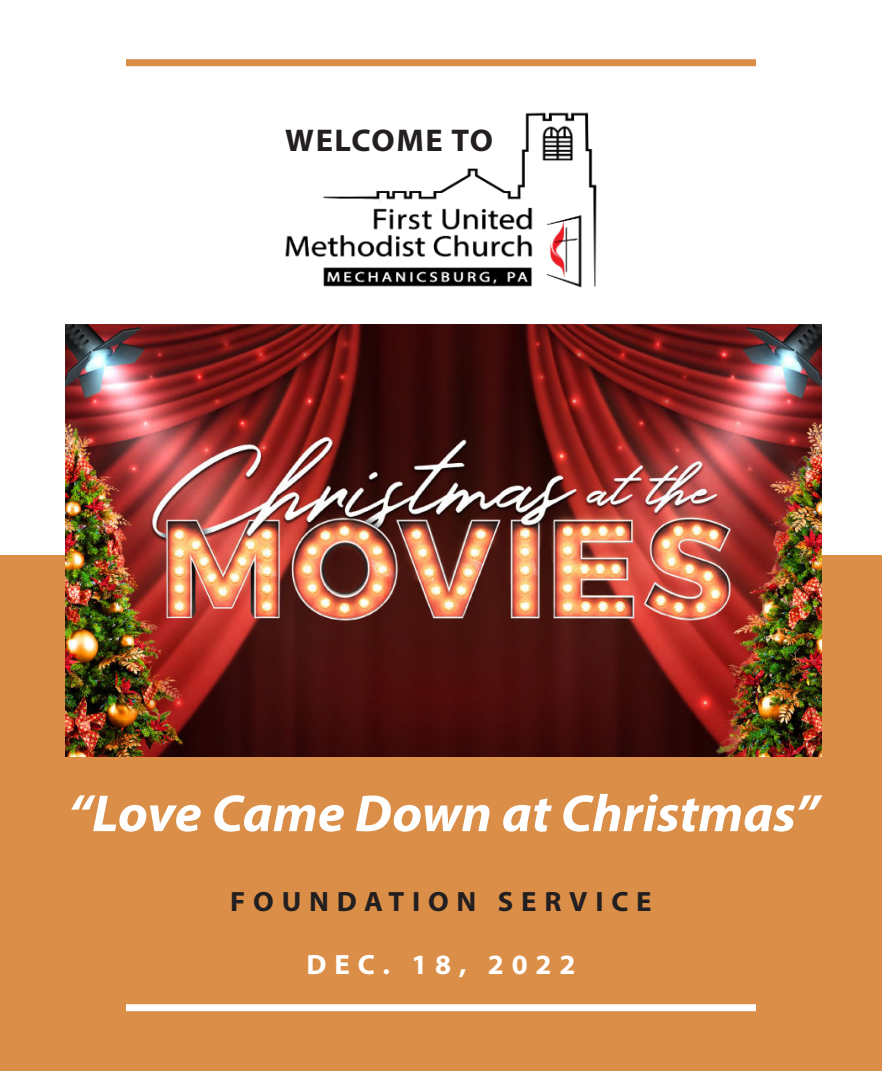
<style>
.page{position:relative;width:882px;height:1071px;background:#fff}
.page>*{position:absolute;margin:0;border:0;box-sizing:border-box;transform-origin:0 0}
.t1{font:italic 700 52.5px "Myriad Pro";color:#fff}
.t2{font:700 31.5px "Myriad Pro";letter-spacing:.05em;color:#231f20}
.t3{font:700 28px "Myriad Pro";letter-spacing:.27em;color:#231f20}
.t4{font:700 28px "Myriad Pro";letter-spacing:.27em;color:#fff}
</style>
<div class="page">
<div style="left:0;top:556px;width:882px;height:515px;background:#da8e48"></div>
<img style="left:66px;top:325px;width:756px;height:431px">
<div style="left:126px;top:59px;width:630px;height:7px;background:#da8e48"></div>
<div style="left:126px;top:1004px;width:630px;height:7px;background:#fff"></div>
<img style="left:285px;top:112px;width:312px;height:176px">
<p class="t2" style="left:285px;top:127px;width:209px">WELCOME TO</p>
<p class="t1" style="left:68px;top:793px;width:753px">“Love Came Down at Christmas”</p>
<p class="t3" style="left:230px;top:890px;width:423px">FOUNDATION SERVICE</p>
<p class="t4" style="left:307px;top:953px;width:270px">DEC. 18, 2022</p>
</div>
